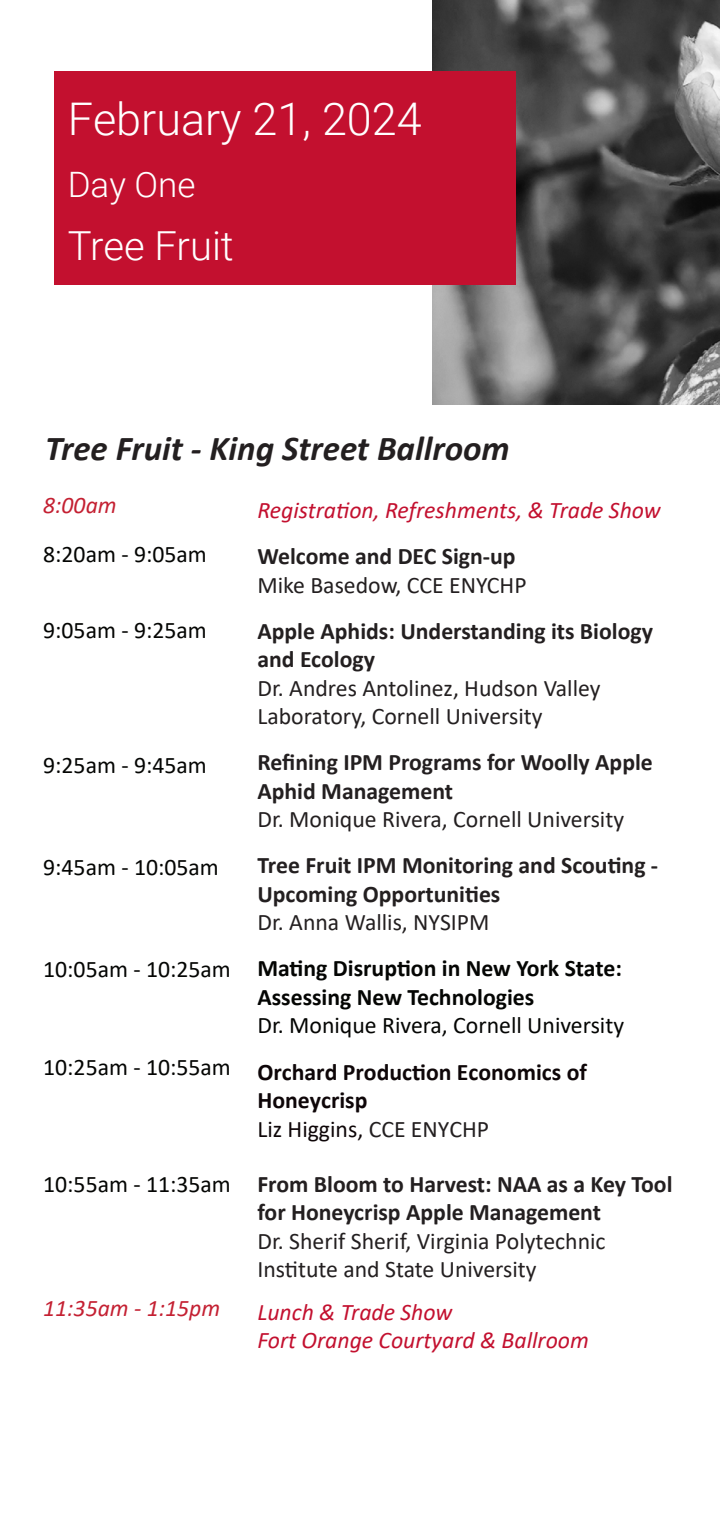
<style>
.page{position:relative;width:720px;height:1530px;background:#fff}
.page>*{position:absolute;margin:0;border:0;box-sizing:border-box;transform-origin:0 0}
.t1{font:300 45px "Roboto";color:#fff}
.t2{font:300 40px "Roboto";color:#fff}
.t3{font:italic 700 35px "Calibri";color:#231f20}
.t4{font:300 35px "Roboto";color:#fff}
.t5{font:23.75px/28.5px "Calibri";color:#231f20}
.t6{font:700 23.75px/28.5px "Calibri";color:#231f20}
.t7{font:23.75px "Calibri";color:#040503}
.t8{font:700 23.75px/28.5px "Calibri";color:#040503}
.t9{font:italic 23.75px/28.5px "Calibri";color:#c3102f}
.t10{font:700 23.75px/28.5px "Calibri";color:#0e0608}
.t11{font:italic 23.75px "Calibri";color:#c42032}
.s1{font-weight:700}
.s2{font-weight:400}
.s3{font-weight:400;color:#231f20}
</style>
<div class="page">
<img style="left:432px;top:0;width:288px;height:405px">
<div style="left:54px;top:72px;width:461px;height:213px;background:#c3102f"></div>
<p class="t1" style="left:68px;top:87px;width:356px">February 21, 2024</p>
<p class="t4" style="left:68px;top:160px;width:129px">Day One</p>
<p class="t2" style="left:68px;top:218px;width:168px">Tree Fruit</p>
<p class="t3" style="left:45px;top:423px;width:466px">Tree Fruit - King Street Ballroom</p>
<p class="t11" style="left:43px;top:488px;width:75px">8:00am</p>
<p class="t7" style="left:43px;top:537px;width:165px">8:20am - 9:05am</p>
<p class="t9" style="left:257px;top:495px;width:405px">Registration, Refreshments, &amp; Trade Show</p>
<p class="t5" style="left:257px;top:541px;width:271px"><span class="s1">Welcome and DEC Sign-up<br></span>Mike Basedow, CCE ENYCHP</p>
<p class="t5" style="left:257px;top:616px;width:397px"><span class="s1">Apple Aphids: Understanding its Biology and Ecology<br></span>Dr. Andres Antolinez, Hudson Valley<br>Laboratory, Cornell University</p>
<p class="t6" style="left:257px;top:748px;width:397px">Refining IPM Programs for Woolly Apple<br>Aphid Management<br><span class="s2">Dr. Monique Rivera, Cornell University</span></p>
<p class="t6" style="left:257px;top:851px;width:402px">Tree Fruit IPM Monitoring and Scouting -<br>Upcoming Opportunities<br><span class="s2">Dr. Anna Wallis, NYSIPM</span></p>
<p class="t8" style="left:257px;top:954px;width:368px">Mating Disruption in New York State:<br>Assessing New Technologies<br><span class="s2">Dr. Monique Rivera, Cornell University</span></p>
<p class="t10" style="left:257px;top:1057px;width:331px">Orchard Production Economics of<br>Honeycrisp<br><span class="s2">Liz Higgins,</span> <span class="s3">CCE ENYCHP</span></p>
<p class="t5" style="left:257px;top:1169px;width:417px"><span class="s1">From Bloom to Harvest: NAA as a Key Tool for Honeycrisp Apple Management<br></span>Dr. Sherif Sherif, Virginia Polytechnic Institute and State University</p>
<p class="t9" style="left:257px;top:1297px;width:333px">Lunch &amp; Trade Show<br>Fort Orange Courtyard &amp; Ballroom</p>
<p class="t7" style="left:43px;top:614px;width:165px">9:05am - 9:25am</p>
<p class="t7" style="left:43px;top:748px;width:165px">9:25am - 9:45am</p>
<p class="t7" style="left:43px;top:850px;width:177px">9:45am - 10:05am</p>
<p class="t7" style="left:43px;top:952px;width:189px">10:05am - 10:25am</p>
<p class="t7" style="left:43px;top:1051px;width:189px">10:25am - 10:55am</p>
<p class="t7" style="left:43px;top:1168px;width:189px">10:55am - 11:35am</p>
<p class="t11" style="left:43px;top:1291px;width:179px">11:35am - 1:15pm</p>
</div>
